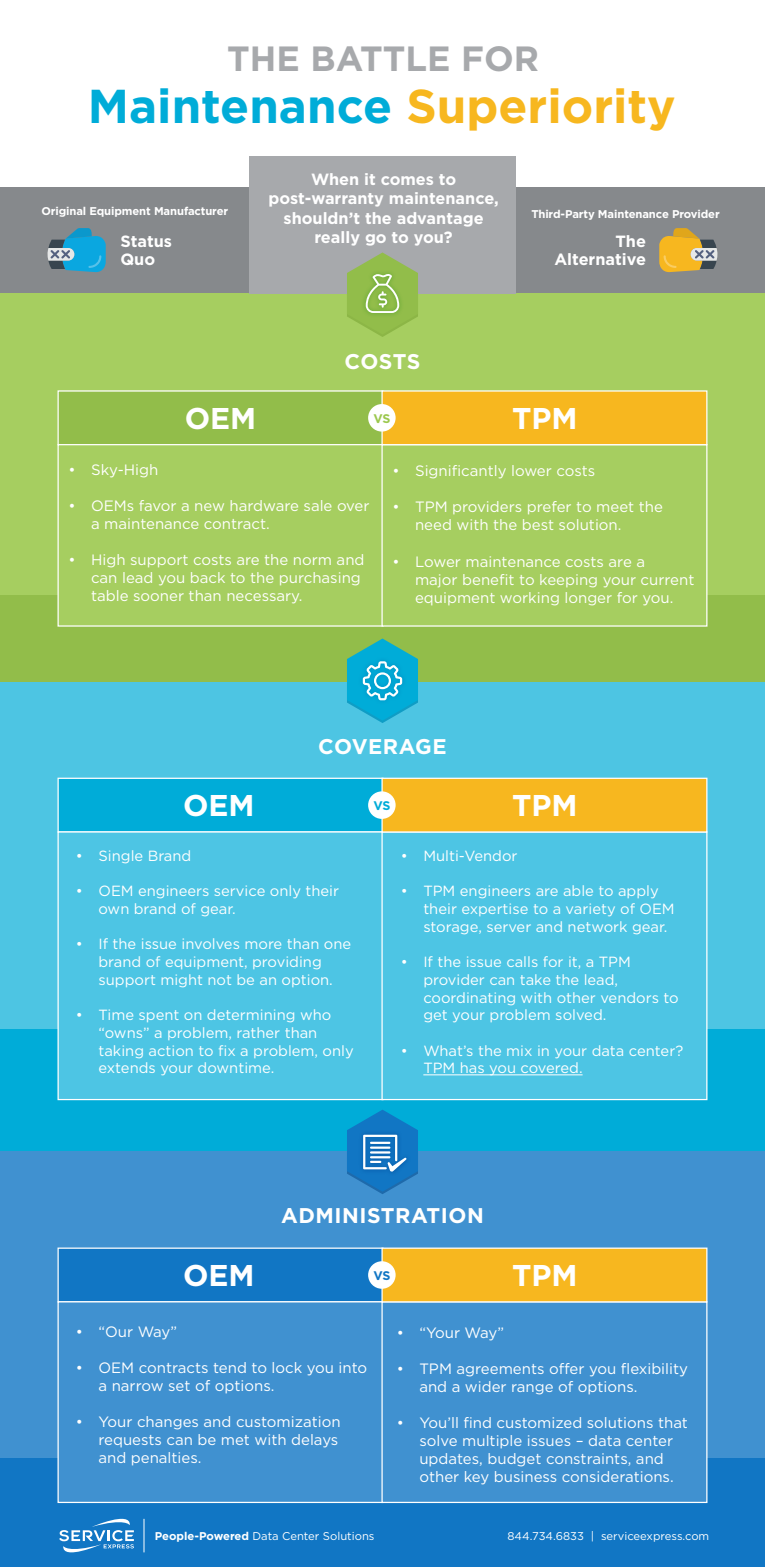
<style>
.page{position:relative;width:765px;height:1567px;background:#fff}
.page>*{position:absolute;margin:0;border:0;box-sizing:border-box;transform-origin:0 0}
.t1{font:700 47.5px "Gotham";color:#00acd8}
.t2{font:700 35px "Gotham";color:#a7a9ac}
.t3{font:700 30px "Gotham";color:#fff}
.t4{font:700 21.25px "Gotham";letter-spacing:.025em;color:#fff}
.t5{font:700 16.25px/19.5px "Gotham";color:#fff}
.t6{font:15px/18px "Gotham";color:#fff}
.t7{font:14.75px/17.8px "Gotham";color:#fff}
.t8{font:700 12.5px "Gotham";color:#9cc84e}
.t9{font:700 12.5px "Gotham";color:#00acd8}
.t10{font:700 12.5px "Gotham";color:#1176c4}
.t11{font:11.25px "Gotham";color:#fff}
.t12{font:700 11.25px "Gotham";letter-spacing:-.01em;color:#fff}
.s1{color:#f7b71f}
.s2{font-weight:700}
</style>
<div class="page">
<div style="left:0;top:187px;width:765px;height:109px;background:#86898c"></div>
<div style="left:0;top:293px;width:765px;height:320px;background:#a6ce60"></div>
<div style="left:0;top:680px;width:765px;height:349px;background:#4dc5e3"></div>
<div style="left:0;top:1150px;width:765px;height:307px;background:#4091d0"></div>
<div style="left:0;top:595px;width:765px;height:87px;background:#92bd4a"></div>
<div style="left:0;top:1028px;width:765px;height:122px;background:#00acd8"></div>
<div style="left:249px;top:156px;width:267px;height:137px;background:#a7a9ac"></div>
<div style="left:0;top:1457px;width:765px;height:109px;background:#1176c4"></div>
<div style="left:58px;top:391px;width:325px;height:53px;background:#92bd4a"></div>
<div style="left:58px;top:390px;width:326px;height:55px;border:1px solid #fff"></div>
<div style="left:58px;top:778px;width:325px;height:53px;background:#00acd8"></div>
<div style="left:58px;top:777px;width:326px;height:55px;border:1px solid #fff"></div>
<div style="left:58px;top:1247px;width:325px;height:54px;background:#1176c4"></div>
<div style="left:58px;top:1247px;width:326px;height:55px;border:1px solid #fff"></div>
<div style="left:58px;top:444px;width:325px;height:182px;background:#a6ce60"></div>
<div style="left:58px;top:444px;width:326px;height:182px;border:1px solid #fff"></div>
<div style="left:58px;top:831px;width:325px;height:268px;background:#4dc5e4"></div>
<div style="left:58px;top:831px;width:326px;height:268px;border:1px solid #fff"></div>
<div style="left:58px;top:1301px;width:325px;height:200px;background:#4091d0"></div>
<div style="left:58px;top:1300px;width:326px;height:202px;border:1px solid #fff"></div>
<div style="left:382px;top:444px;width:325px;height:182px;background:#a6ce60"></div>
<div style="left:381px;top:444px;width:327px;height:182px;border:1px solid #fff"></div>
<div style="left:382px;top:831px;width:325px;height:268px;background:#4dc5e4"></div>
<div style="left:381px;top:831px;width:327px;height:268px;border:1px solid #fff"></div>
<div style="left:382px;top:1301px;width:325px;height:200px;background:#4091d0"></div>
<div style="left:381px;top:1300px;width:327px;height:202px;border:1px solid #fff"></div>
<div style="left:382px;top:391px;width:325px;height:53px;background:#f7b71f"></div>
<div style="left:381px;top:390px;width:327px;height:55px;border:1px solid #fff"></div>
<div style="left:382px;top:778px;width:325px;height:53px;background:#f7b71f"></div>
<div style="left:381px;top:777px;width:327px;height:55px;border:1px solid #fff"></div>
<div style="left:382px;top:1247px;width:325px;height:54px;background:#f7b71f"></div>
<div style="left:381px;top:1247px;width:327px;height:55px;border:1px solid #fff"></div>
<div style="left:368px;top:404px;width:28px;height:27px;background:#fff;border-radius:50%"></div>
<div style="left:368px;top:791px;width:28px;height:27px;background:#fff;border-radius:50%"></div>
<div style="left:368px;top:1260px;width:28px;height:28px;background:#fff;border-radius:50%"></div>
<hr style="left:423px;top:1074px;width:160px;height:1px;background:#fff">
<svg style="left:47px;top:228px;width:59px;height:44px"></svg>
<svg style="left:659px;top:228px;width:59px;height:44px"></svg>
<svg style="left:347px;top:252px;width:71px;height:85px"></svg>
<svg style="left:347px;top:638px;width:71px;height:85px"></svg>
<svg style="left:347px;top:1109px;width:71px;height:84px"></svg>
<svg style="left:59px;top:1518px;width:75px;height:33px"></svg>
<hr style="left:144px;top:1518px;width:1px;height:33px;background:#fff">
<h2 class="t2" style="left:227px;top:43px;width:313px">THE BATTLE FOR</h2>
<h1 class="t1" style="left:88px;top:85px;width:589px">Maintenance <span class="s1">Superiority</span></h1>
<p class="t5" style="left:268px;top:170px;width:232px;text-align:center">When it comes to post-warranty maintenance, shouldn’t the advantage really go to you?</p>
<p class="t12" style="left:41px;top:206px;width:188px">Original Equipment Manufacturer</p>
<p class="t12" style="left:531px;top:209px;width:190px">Third-Party Maintenance Provider</p>
<p class="t5" style="left:120px;top:233px;width:53px;line-height:17.5px">Status<br>Quo</p>
<p class="t5" style="left:554px;top:233px;width:93px;line-height:17.5px;text-align:right">The<br>Alternative</p>
<h3 class="t3" style="left:185px;top:404px;width:73px">OEM</h3>
<h3 class="t4" style="left:345px;top:352px;width:77px">COSTS</h3>
<p class="t8" style="left:373px;top:412px;width:19px">VS</p>
<h3 class="t3" style="left:512px;top:404px;width:67px">TPM</h3>
<p class="t6" style="left:69px;top:462px;width:91px">• Sky-High</p>
<p class="t6" style="left:91px;top:498px;width:280px;text-indent:-22px">• OEMs favor a new hardware sale over a maintenance contract.</p>
<p class="t6" style="left:91px;top:552px;width:275px;text-indent:-22px">• High support costs are the norm and can lead you back to the purchasing table sooner than necessary.</p>
<p class="t6" style="left:393px;top:463px;width:204px">• Significantly lower costs</p>
<p class="t6" style="left:415px;top:499px;width:249px;text-indent:-22px">• TPM providers prefer to meet the need with the best solution.</p>
<p class="t6" style="left:415px;top:553px;width:281px;text-indent:-22px">• Lower maintenance costs are a<br>major benefit to keeping your current equipment working longer for you.</p>
<h3 class="t3" style="left:183px;top:791px;width:73px">OEM</h3>
<h3 class="t4" style="left:318px;top:736px;width:130px">COVERAGE</h3>
<p class="t9" style="left:373px;top:799px;width:19px">VS</p>
<h3 class="t3" style="left:512px;top:791px;width:67px">TPM</h3>
<p class="t7" style="left:76px;top:847px;width:117px">• Single Brand</p>
<p class="t7" style="left:98px;top:882px;width:242px;text-indent:-22px">• OEM engineers service only their own brand of gear.</p>
<p class="t7" style="left:76px;top:936px;width:277px;text-align:center">• If the issue involves more than one brand of equipment, providing support might not be an option.</p>
<p class="t7" style="left:98px;top:1006px;width:257px;text-indent:-22px">• Time spent on determining who “owns” a problem, rather than taking action to fix a problem, only extends your downtime.</p>
<p class="t7" style="left:401px;top:847px;width:118px">• Multi-Vendor</p>
<p class="t7" style="left:423px;top:882px;width:253px;text-indent:-22px">• TPM engineers are able to apply their expertise to a variety of OEM storage, server and network gear.</p>
<p class="t7" style="left:423px;top:953px;width:257px;text-indent:-22px">• If the issue calls for it, a TPM provider can take the lead, coordinating with other vendors to get your problem solved.</p>
<p class="t7" style="left:423px;top:1042px;width:261px;text-indent:-22px">• What’s the mix in your data center?<br>TPM has you covered.</p>
<h3 class="t3" style="left:183px;top:1261px;width:73px">OEM</h3>
<h3 class="t4" style="left:281px;top:1206px;width:204px">ADMINISTRATION</h3>
<p class="t10" style="left:373px;top:1269px;width:19px">VS</p>
<h3 class="t3" style="left:512px;top:1261px;width:67px">TPM</h3>
<p class="t6" style="left:76px;top:1322px;width:103px">• “Our Way”</p>
<p class="t6" style="left:98px;top:1358px;width:270px;text-indent:-22px">• OEM contracts tend to lock you into a narrow set of options.</p>
<p class="t6" style="left:98px;top:1412px;width:244px;text-indent:-22px">• Your changes and customization requests can be met with delays and penalties.</p>
<p class="t11" style="left:155px;top:1530px;width:221px"><span class="s2">People-Powered</span> Data Center Solutions</p>
<p class="t6" style="left:397px;top:1323px;width:109px">• “Your Way”</p>
<p class="t6" style="left:419px;top:1359px;width:270px;text-indent:-22px">• TPM agreements offer you flexibility and a wider range of options.</p>
<p class="t6" style="left:397px;top:1413px;width:293px;text-align:center">• You’ll find customized solutions that solve multiple issues – data center updates, budget constraints, and<br>other key business considerations.</p>
<p class="t11" style="left:508px;top:1530px;width:203px">844.734.6833 | serviceexpress.com</p>
</div>
